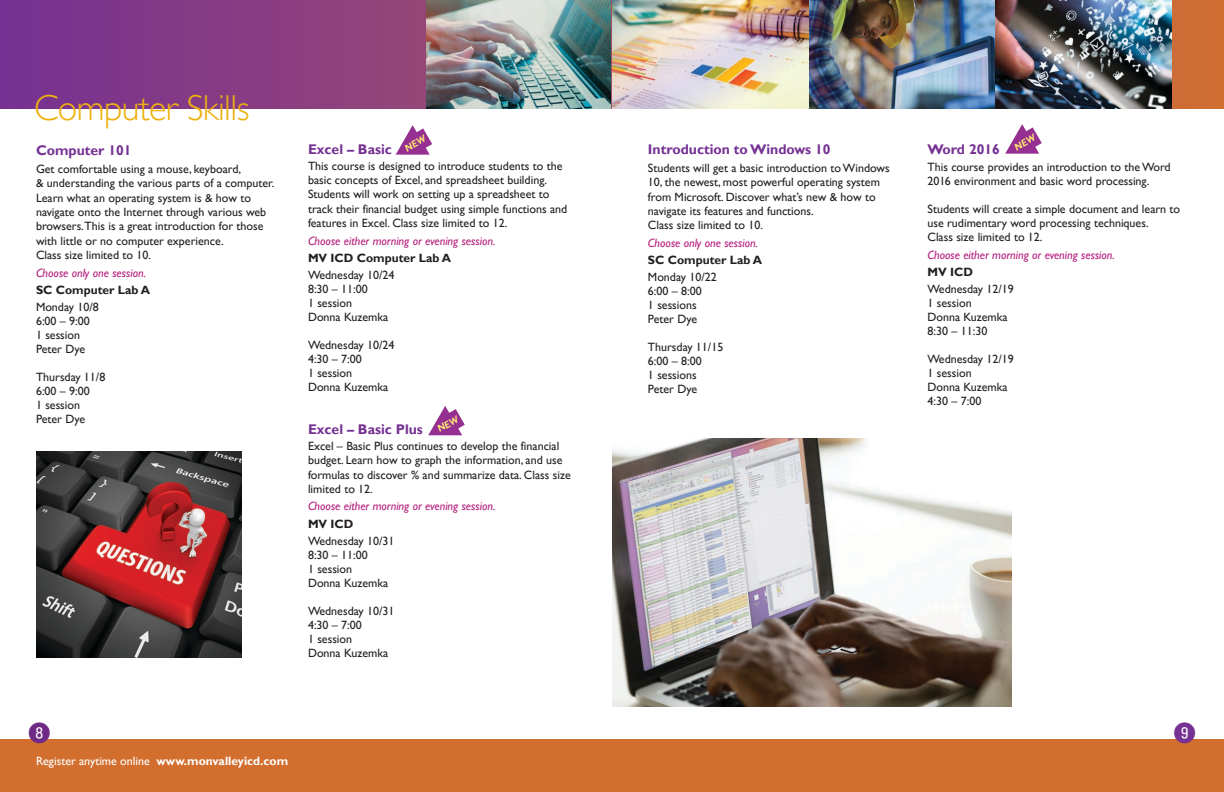
<style>
.page{position:relative;width:1224px;height:792px;background:#fff}
.page>*{position:absolute;margin:0;border:0;box-sizing:border-box;transform-origin:0 0}
.t1{font:300 36px "Gill Sans";letter-spacing:-.015em;color:#edb110}
.t2{font:28px "Fyra Numeric Circle Closed";color:#6e2a85}
.t3{font:28px "Fyra Numeric Circle Closed";color:#753193}
.t4{font:700 14px "Gill Sans";color:#753193}
.t5{font:12px/14px "Gill Sans";color:#231f20}
.t6{font:italic 12px "Gill Sans";color:#b51f7e}
.t7{font:700 12px "Gill Sans";color:#231f20}
.t8{font:12px "Gill Sans";color:#fff}
.s1{font-weight:700}
</style>
<div class="page">
<svg style="left:0;top:0;width:1224px;height:109px;background:#8d407b"></svg>
<div style="left:0;top:739px;width:1224px;height:53px;background:#d26f2f"></div>
<img style="left:37px;top:452px;width:205px;height:205px">
<img style="left:426px;top:0;width:745px;height:109px">
<img style="left:612px;top:438px;width:400px;height:268px">
<svg style="left:416px;top:128px;width:16px;height:21px"></svg>
<svg style="left:448px;top:409px;width:17px;height:20px"></svg>
<svg style="left:1025px;top:127px;width:17px;height:21px"></svg>
<h1 class="t1" style="left:34px;top:88px;width:217px">Computer Skills</h1>
<p class="t4" style="left:36px;top:142px;width:97px">Computer 101</p>
<p class="t5" style="left:36px;top:162px;width:240px;line-height:14.4px">Get comfortable using a mouse, keyboard,<br>&amp; understanding the various parts of a computer.<br>Learn what an operating system is &amp; how to navigate onto the Internet through various web browsers.This is a great introduction for those with little or no computer experience.<br>Class size limited to 10.</p>
<p class="t6" style="left:36px;top:266px;width:112px">Choose only one session.</p>
<p class="t7" style="left:36px;top:283px;width:116px">SC Computer Lab A</p>
<p class="t5" style="left:36px;top:300px;width:64px">Monday 10/8<br>6:00 – 9:00<br>1 session<br>Peter Dye</p>
<p class="t5" style="left:36px;top:370px;width:71px">Thursday 11/8<br>6:00 – 9:00<br>1 session<br>Peter Dye</p>
<p class="t4" style="left:308px;top:141px;width:85px">Excel – Basic</p>
<p class="t5" style="left:308px;top:159px;width:261px;line-height:14.4px">This course is designed to introduce students to the basic concepts of Excel, and spreadsheet building.<br>Students will work on setting up a spreadsheet to track their financial budget using simple functions and features in Excel. Class size limited to 12.</p>
<p class="t6" style="left:308px;top:234px;width:189px">Choose either morning or evening session.</p>
<p class="t7" style="left:308px;top:251px;width:145px">MV ICD Computer Lab A</p>
<p class="t5" style="left:308px;top:268px;width:88px">Wednesday 10/24<br>8:30 – 11:00<br>1 session<br>Donna Kuzemka</p>
<p class="t5" style="left:308px;top:338px;width:88px">Wednesday 10/24<br>4:30 – 7:00<br>1 session<br>Donna Kuzemka</p>
<p class="t4" style="left:308px;top:421px;width:116px">Excel – Basic Plus</p>
<p class="t5" style="left:308px;top:439px;width:264px;line-height:14.4px">Excel – Basic Plus continues to develop the financial budget. Learn how to graph the information, and use formulas to discover % and summarize data. Class size limited to 12.</p>
<p class="t6" style="left:308px;top:499px;width:189px">Choose either morning or evening session.</p>
<p class="t7" style="left:308px;top:517px;width:47px">MV ICD</p>
<p class="t5" style="left:308px;top:534px;width:88px">Wednesday 10/31<br>8:30 – 11:00<br>1 session<br>Donna Kuzemka</p>
<p class="t5" style="left:308px;top:604px;width:88px">Wednesday 10/31<br>4:30 – 7:00<br>1 session<br>Donna Kuzemka</p>
<p class="t4" style="left:648px;top:141px;width:184px">Introduction to Windows 10</p>
<p class="t5" style="left:648px;top:161px;width:243px;line-height:14.4px">Students will get a basic introduction to Windows 10, the newest, most powerful operating system from Microsoft. Discover what’s new &amp; how to navigate its features and functions.<br>Class size limited to 10.</p>
<p class="t6" style="left:648px;top:236px;width:112px">Choose only one session.</p>
<p class="t7" style="left:648px;top:253px;width:116px">SC Computer Lab A</p>
<p class="t5" style="left:648px;top:270px;width:70px">Monday 10/22<br>6:00 – 8:00<br>1 sessions<br>Peter Dye</p>
<p class="t5" style="left:648px;top:340px;width:77px">Thursday 11/15<br>6:00 – 8:00<br>1 sessions<br>Peter Dye</p>
<p class="t4" style="left:928px;top:141px;width:74px">Word 2016</p>
<p class="t5" style="left:928px;top:160px;width:245px">This course provides an introduction to the Word<br>2016 environment and basic word processing.</p>
<p class="t5" style="left:928px;top:202px;width:254px">Students will create a simple document and learn to use rudimentary word processing techniques.<br>Class size limited to 12.</p>
<p class="t6" style="left:928px;top:248px;width:189px">Choose either morning or evening session.</p>
<p class="t7" style="left:928px;top:265px;width:47px">MV ICD</p>
<p class="t5" style="left:928px;top:282px;width:88px">Wednesday 12/19<br>1 session<br>Donna Kuzemka<br>8:30 – 11:30</p>
<p class="t5" style="left:928px;top:352px;width:88px">Wednesday 12/19<br>1 session<br>Donna Kuzemka<br>4:30 – 7:00</p>
<h2 class="t2" style="left:28px;top:717px;width:25px">8</h2>
<h2 class="t3" style="left:1173px;top:717px;width:25px">9</h2>
<p class="t8" style="left:36px;top:754px;width:254px">Register anytime online <span class="s1">www.monvalleyicd.com</span></p>
</div>
